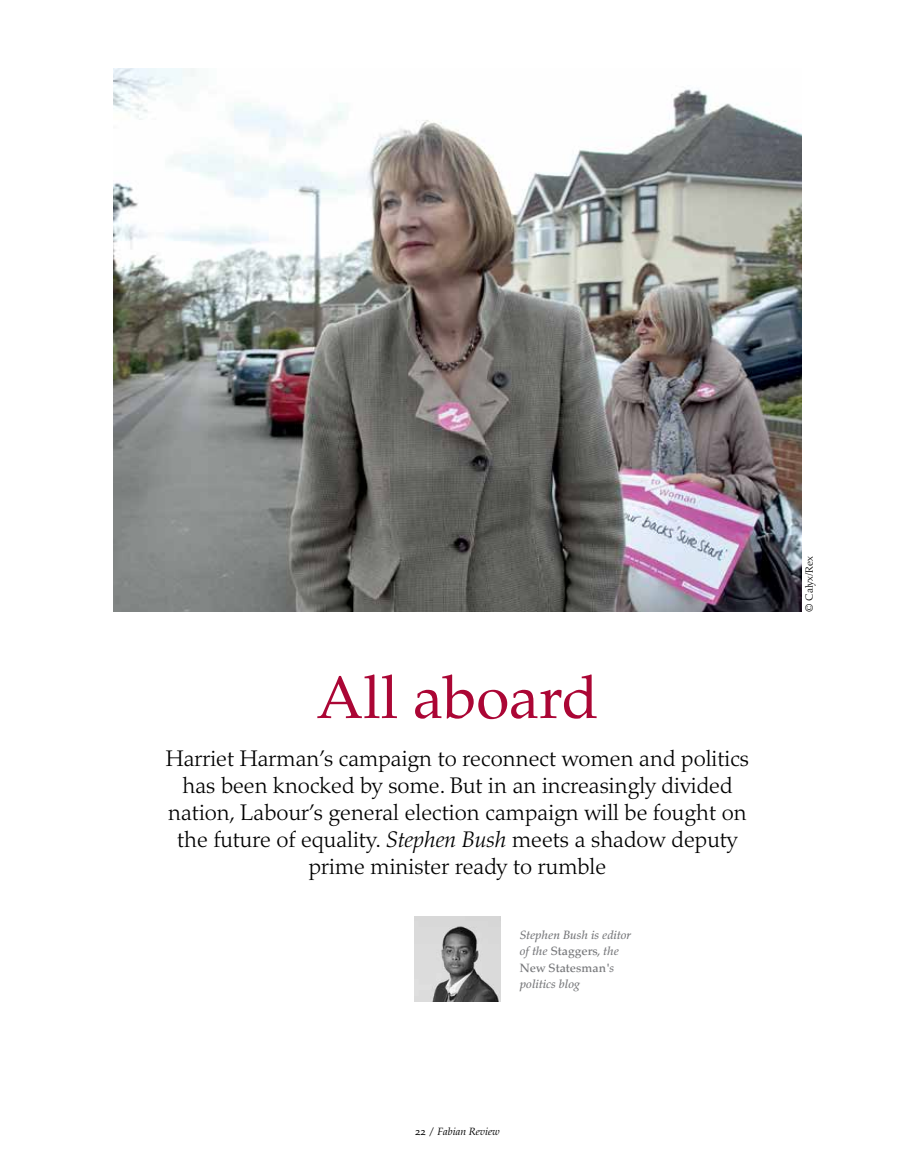
<style>
.page{position:relative;width:915px;height:1170px;background:#fff}
.page>*{position:absolute;margin:0;border:0;box-sizing:border-box;transform-origin:0 0}
.t1{font:60px "Palatino LT Std";color:#ab0635}
.t2{font:300 22.5px/27px "Palatino LT Std";color:#000;text-align:center}
.t3{font:italic 500 12px/16.5px "Palatino LT Std";color:#77787b}
.t4{font:italic 10.5px "Palatino LT Std";color:#000}
.t5{font:300 10.5px "Palatino LT Std";color:#000}
.s1{font-style:italic}
.s2{font-style:normal}
</style>
<div class="page">
<img style="left:415px;top:916px;width:85px;height:85px">
<img style="left:113px;top:68px;width:688px;height:543px">
<h1 class="t1" style="left:316px;top:662px;width:283px">All aboard</h1>
<p class="t2" style="left:166px;top:745px;width:584px">Harriet Harman’s campaign to reconnect women and politics has been knocked by some. But in an increasingly divided nation, Labour’s general election campaign will be fought on the future of equality. <span class="s1">Stephen Bush</span> meets a shadow deputy prime minister ready to rumble</p>
<p class="t3" style="left:519px;top:926px;width:113px">Stephen Bush is editor of the <span class="s2">Staggers</span>, the<br><span class="s2">New Statesman</span>'s politics blog</p>
<p class="t4" style="left:415px;top:1125px;width:86px"><span class="s2">22 /</span> Fabian Review</p>
<p class="t5" style="left:802px;top:611px;width:57px;rotate:-90deg">© Calyx/Rex</p>
</div>
